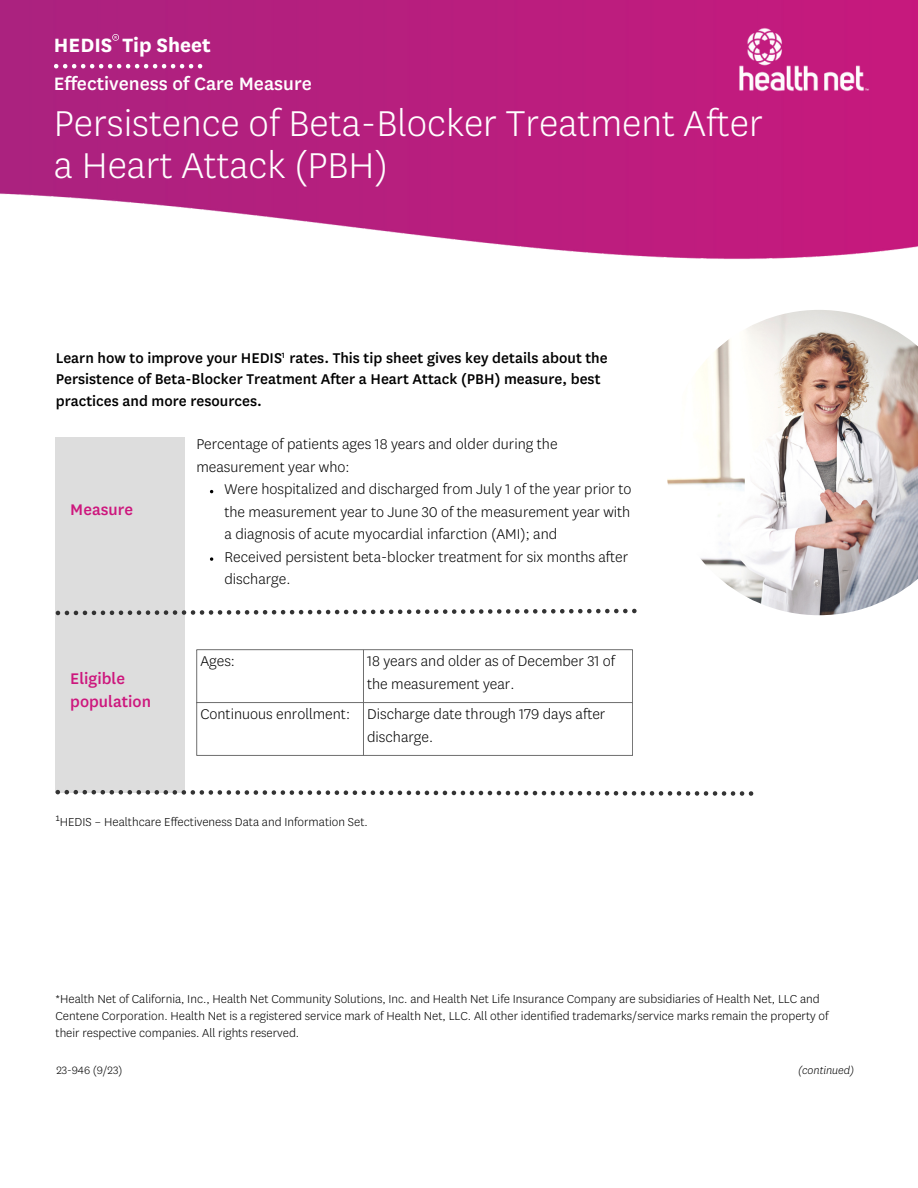
<style>
.page{position:relative;width:918px;height:1188px;background:#fff}
.page>*{position:absolute;margin:0;border:0;box-sizing:border-box;transform-origin:0 0}
.t1{font:300 42px/41.5px "Centene Sans";color:#fff}
.t2{font:700 22.5px "Centene Sans";color:#fff}
.t3{font:500 21px "Centene Sans";color:#fff}
.t4{font:500 18px/22.5px "Centene Sans";color:#cd177d}
.t5{font:300 16.5px/22.5px "Centene Sans";color:#000}
.t6{font:500 16.5px/21.3px "Centene Sans";color:#000}
.t7{font:300 13.5px/16.8px "Centene Sans";color:#000}
.t8{font:300 12.45px "Centene Sans";color:#000}
.t9{font:italic 300 12.45px "Centene Sans";color:#000}
</style>
<div class="page">
<img style="left:0;top:0;width:918px;height:259px">
<svg style="left:112px;top:34px;width:7px;height:7px"></svg>
<hr style="left:196px;top:650px;width:1px;height:105px;background:#6e6e6e">
<hr style="left:363px;top:650px;width:1px;height:105px;background:#6e6e6e">
<hr style="left:632px;top:650px;width:1px;height:105px;background:#6e6e6e">
<hr style="left:196px;top:649px;width:437px;height:1px;background:#6e6e6e">
<hr style="left:196px;top:702px;width:437px;height:1px;background:#6e6e6e">
<hr style="left:196px;top:755px;width:437px;height:1px;background:#6e6e6e">
<img style="left:738px;top:28px;width:132px;height:64px">
<svg style="left:54px;top:64px;width:148px;height:4px"></svg>
<img style="left:667px;top:310px;width:251px;height:305px">
<div style="left:56px;top:437px;width:129px;height:356px;background:#ddd"></div>
<svg style="left:56px;top:609px;width:581px;height:6px"></svg>
<svg style="left:56px;top:790px;width:697px;height:6px"></svg>
<svg style="left:210px;top:557px;width:3px;height:4px"></svg>
<p class="t2" style="left:54px;top:35px;width:158px">HEDIS Tip Sheet</p>
<p class="t3" style="left:54px;top:74px;width:259px">Effectiveness of Care Measure</p>
<h1 class="t1" style="left:54px;top:104px;width:710px">Persistence of Beta-Blocker Treatment After a Heart Attack (PBH)</h1>
<p class="t6" style="left:56px;top:348px;width:554px">Learn how to improve your HEDIS <sup>1</sup> rates. This tip sheet gives key details about the</p>
<p class="t6" style="left:56px;top:370px;width:546px">Persistence of Beta-Blocker Treatment After a Heart Attack (PBH) measure, best practices and more resources.</p>
<h2 class="t4" style="left:70px;top:500px;width:64px">Measure</h2>
<h2 class="t4" style="left:70px;top:668px;width:82px">Eligible population</h2>
<p class="t5" style="left:196px;top:434px;width:363px">Percentage of patients ages 18 years and older during the measurement year who:</p>
<p class="t5" style="left:224px;top:479px;width:409px;text-align:justify">Were hospitalized and discharged from July 1 of the year prior to the measurement year to June 30 of the measurement year with a diagnosis of acute myocardial infarction (AMI); and</p>
<p class="t5" style="left:224px;top:546px;width:405px">Received persistent beta-blocker treatment for six months after discharge.</p>
<p class="t5" style="left:200px;top:651px;width:36px">Ages:</p>
<p class="t5" style="left:367px;top:651px;width:249px">18 years and older as of December 31 of the measurement year.</p>
<p class="t5" style="left:200px;top:704px;width:151px">Continuous enrollment:</p>
<p class="t5" style="left:367px;top:704px;width:240px">Discharge date through 179 days after discharge.</p>
<p class="t7" style="left:56px;top:815px;width:314px"><sup>1</sup>HEDIS – Healthcare Effectiveness Data and Information Set.</p>
<p class="t7" style="left:56px;top:991px;width:775px">*Health Net of California, Inc., Health Net Community Solutions, Inc. and Health Net Life Insurance Company are subsidiaries of Health Net, LLC and<br>Centene Corporation. Health Net is a registered service mark of Health Net, LLC. All other identified trademarks/service marks remain the property of their respective companies. All rights reserved.</p>
<p class="t8" style="left:56px;top:1065px;width:67px">23-946 (9/23)</p>
<p class="t9" style="left:798px;top:1065px;width:58px">(continued)</p>
</div>
